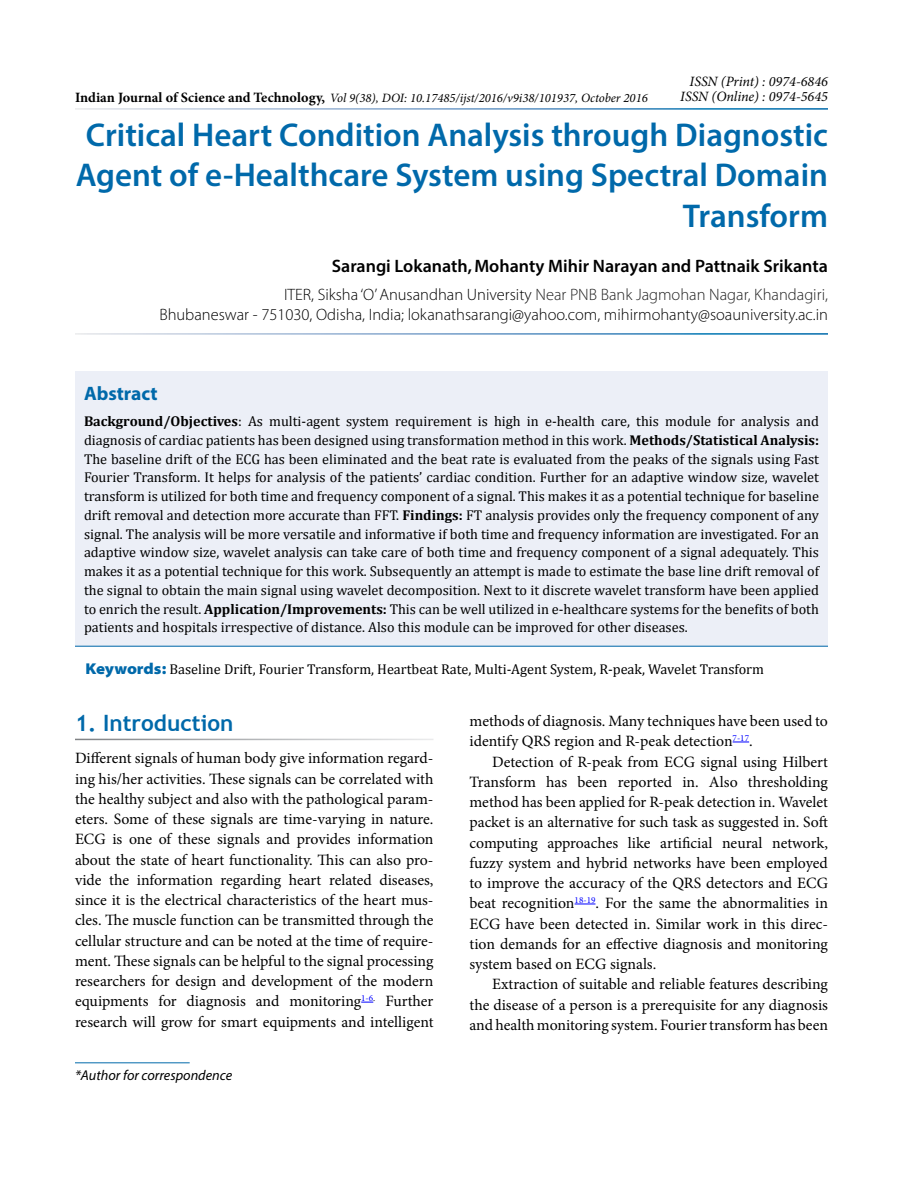
<style>
.page{position:relative;width:918px;height:1188px;background:#fff}
.page>*{position:absolute;margin:0;border:0;box-sizing:border-box;transform-origin:0 0}
.t1{font:600 33px/40.5px "Myriad Pro";color:#0069aa;text-align:right}
.t2{font:700 22.5px "Trebuchet MS";color:#0069aa}
.t3{font:700 19.5px "Myriad Pro";color:#0069aa}
.t4{font:600 18px "Myriad Pro";color:#000}
.t5{font:300 16.5px/19.5px "Myriad Pro";color:#000;text-align:right}
.t6{font:15.75px/20.2px "Minion Pro";color:#000;text-align:justify}
.t7{font:14.25px/18.8px "Cambria";color:#000;text-align:justify}
.t8{font:italic 14.25px/15px "Minion Pro";color:#000;text-align:right}
.t9{font:italic 14.25px "Myriad Pro";color:#000}
.t10{font:italic 12.75px "Minion Pro";color:#000}
.s1{color:#222}
.s2{font-weight:700;font-style:normal;font-size:14.25px}
.s3{font-weight:700}
.s4{font-family:"Myriad Pro";font-weight:900;font-stretch:semi-expanded;font-size:15.75px;color:#0069aa}
</style>
<div class="page">
<hr style="left:75px;top:1062px;width:115px;height:1px;background:#0069aa">
<div style="left:75px;top:372px;width:753px;height:275px;background:#eceff7"></div>
<hr style="left:75px;top:646px;width:753px;height:1px;background:#0069aa">
<svg style="left:361px;top:1002px;width:12px;height:1px"></svg>
<svg style="left:733px;top:742px;width:16px;height:1px"></svg>
<svg style="left:575px;top:904px;width:20px;height:1px"></svg>
<p class="t8" style="left:680px;top:74px;width:149px">ISSN (Print) : 0974-6846<br>ISSN (Online) : 0974-5645</p>
<h1 class="t1" style="left:76px;top:113px;width:754px">Critical Heart Condition Analysis through Diagnostic<br>Agent of e-Healthcare System using Spectral Domain<br>Transform</h1>
<p class="t4" style="left:332px;top:254px;width:498px">Sarangi Lokanath,Mohanty Mihir Narayan and Pattnaik Srikanta</p>
<p class="t5" style="left:159px;top:285px;width:670px">ITER, Siksha ‘O’ Anusandhan University <span class="s1">Near PNB Bank Jagmohan Nagar, Khandagiri,<br></span>Bhubaneswar - 751030, Odisha, India; lokanathsarangi@yahoo.com, mihirmohanty@soauniversity.ac.in</p>
<p class="t10" style="left:75px;top:90px;width:574px"><span class="s2">Indian Journal of Science and Technology,</span> Vol 9(38), DOI: 10.17485/ijst/2016/v9i38/101937, October 2016</p>
<p class="t3" style="left:84px;top:381px;width:75px">Abstract</p>
<p class="t7" style="left:84px;top:412px;width:737px"><span class="s3">Background/Objectives</span>: As multi-agent system requirement is high in e-health care, this module for analysis and diagnosis of cardiac patients has been designed using transformation method in this work. <span class="s3">Methods/Statistical Analysis:<br></span>The baseline drift of the ECG has been eliminated and the beat rate is evaluated from the peaks of the signals using Fast Fourier Transform. It helps for analysis of the patients’ cardiac condition. Further for an adaptive window size, wavelet transform is utilized for both time and frequency component of a signal. This makes it as a potential technique for baseline drift removal and detection more accurate than FFT. <span class="s3">Findings:</span> FT analysis provides only the frequency component of any signal. The analysis will be more versatile and informative if both time and frequency information are investigated. For an adaptive window size, wavelet analysis can take care of both time and frequency component of a signal adequately. This makes it as a potential technique for this work. Subsequently an attempt is made to estimate the base line drift removal of the signal to obtain the main signal using wavelet decomposition. Next to it discrete wavelet transform have been applied to enrich the result. <span class="s3">Application/Improvements:</span> This can be well utilized in e-healthcare systems for the benefits of both patients and hospitals irrespective of distance. Also this module can be improved for other diseases.</p>
<p class="t7" style="left:86px;top:659px;width:680px"><span class="s4">Keywords:</span> Baseline Drift, Fourier Transform, Heartbeat Rate, Multi-Agent System, R-peak, Wavelet Transform</p>
<h2 class="t2" style="left:75px;top:709px;width:160px">1. Introduction</h2>
<p class="t6" style="left:75px;top:748px;width:360px">Different signals of human body give information regard&shy;ing his/her activities. These signals can be correlated with the healthy subject and also with the pathological param&shy;eters. Some of these signals are time-varying in nature.<br>ECG is one of these signals and provides information about the state of heart functionality. This can also pro&shy;vide the information regarding heart related diseases, since it is the electrical characteristics of the heart mus&shy;cles. The muscle function can be transmitted through the cellular structure and can be noted at the time of require&shy;ment. These signals can be helpful to the signal processing researchers for design and development of the modern equipments for diagnosis and monitoring<sup>1-6</sup><sup>.</sup> Further research will grow for smart equipments and intelligent</p>
<p class="t9" style="left:75px;top:1066px;width:159px">*Author for correspondence</p>
<p class="t6" style="left:470px;top:711px;width:360px">methods of diagnosis. Many techniques have been used to identify QRS region and R-peak detection<sup>7-17</sup>.</p>
<p class="t6" style="left:469px;top:751px;width:360px;text-indent:23px">Detection of R-peak from ECG signal using Hilbert Transform has been reported in. Also thresholding method has been applied for R-peak detection in. Wavelet packet is an alternative for such task as suggested in. Soft computing approaches like artificial neural network, fuzzy system and hybrid networks have been employed to improve the accuracy of the QRS detectors and ECG beat recognition<sup>18-19</sup>. For the same the abnormalities in ECG have been detected in. Similar work in this direc&shy;tion demands for an effective diagnosis and monitoring system based on ECG signals.</p>
<p class="t6" style="left:469px;top:974px;width:360px;text-indent:23px">Extraction of suitable and reliable features describing the disease of a person is a prerequisite for any diagnosis and health monitoring system. Fourier transform has been</p>
</div>
